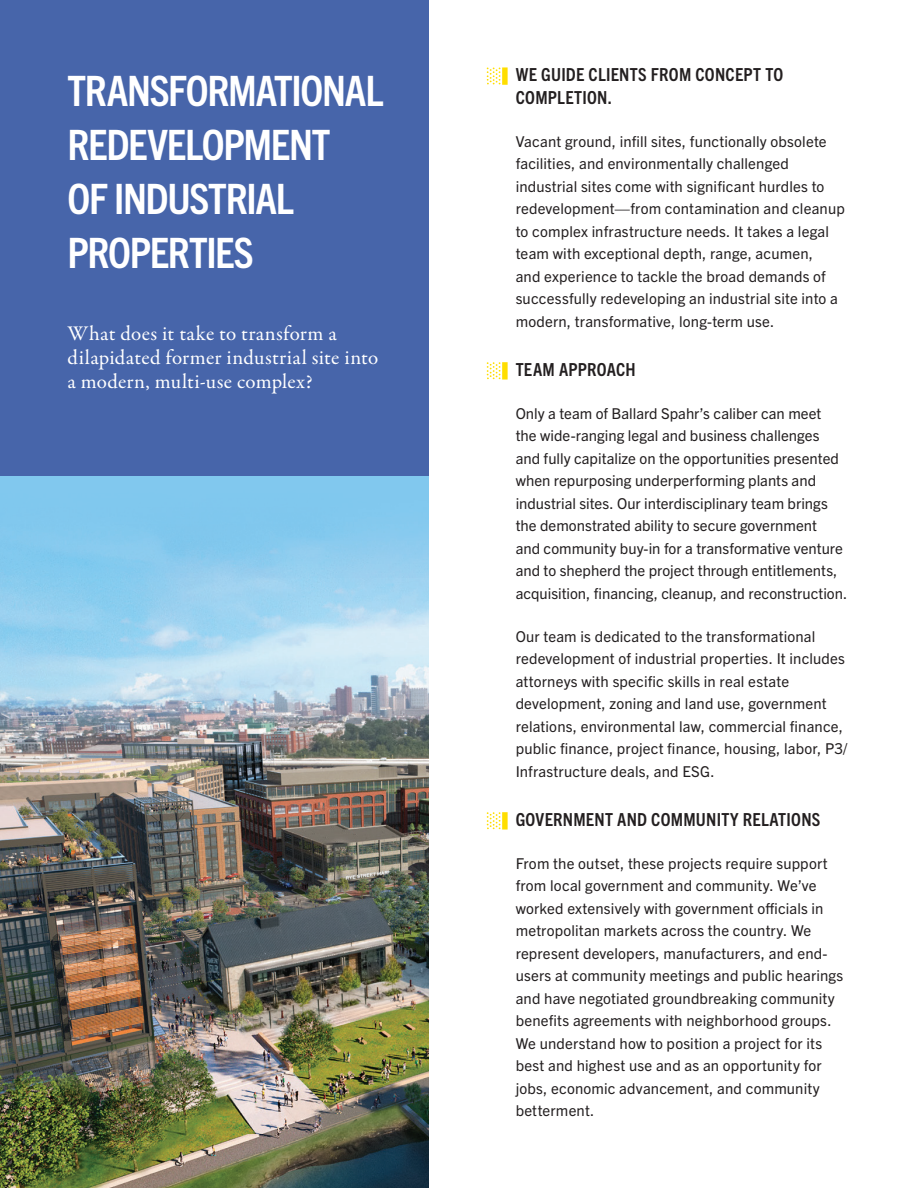
<style>
.page{position:relative;width:918px;height:1188px;background:#fff}
.page>*{position:absolute;margin:0;border:0;box-sizing:border-box;transform-origin:0 0}
.t1{font:54px "Ballard Dot Graphic";color:#ffde00}
.BLOCK_TITLE{font:700 condensed 42px/54px "Trade Gothic Next LT Pro";letter-spacing:-.03em;color:#fff}
.INTRO{font:21px/24px "Garamond Premr Pro";letter-spacing:.015em;color:#fff}
.t2{font:700 condensed 18px/22.5px "Trade Gothic Next LT Pro";letter-spacing:.015em;color:#231f20}
.BODY_COPY{font:15px/22.5px "Trade Gothic Next LT Pro";letter-spacing:.01em;color:#231f20}
.BODY_COPY__COLUMN{font:15px/22.5px "Trade Gothic Next LT Pro";letter-spacing:.005em;color:#231f20}
</style>
<div class="page">
<img style="left:0;top:475px;width:429px;height:713px">
<div style="left:0;top:0;width:429px;height:475px;background:#4765aa"></div>
<p class="BLOCK_TITLE" style="left:68px;top:62px;width:318px">TRANSFORMATIONAL<br>REDEVELOPMENT<br>OF INDUSTRIAL<br>PROPERTIES</p>
<p class="INTRO" style="left:68px;top:322px;width:312px">What does it take to transform a dilapidated former industrial site into a modern, multi-use complex?</p>
<p class="t1" style="left:484px;top:42px;width:28px">•</p>
<p class="t2" style="left:516px;top:63px;width:269px">WE GUIDE CLIENTS FROM CONCEPT TO<br>COMPLETION.</p>
<p class="t1" style="left:484px;top:336px;width:28px">•</p>
<p class="BODY_COPY" style="left:516px;top:129px;width:331px">Vacant ground, infill sites, functionally obsolete facilities, and environmentally challenged industrial sites come with significant hurdles to redevelopment—from contamination and cleanup to complex infrastructure needs. It takes a legal team with exceptional depth, range, acumen,<br>and experience to tackle the broad demands of successfully redeveloping an industrial site into a modern, transformative, long-term use.</p>
<p class="t2" style="left:516px;top:357px;width:122px">TEAM APPROACH</p>
<p class="t1" style="left:484px;top:786px;width:28px">•</p>
<p class="BODY_COPY__COLUMN" style="left:516px;top:401px;width:333px">Only a team of Ballard Spahr’s caliber can meet<br>the wide-ranging legal and business challenges and fully capitalize on the opportunities presented when repurposing underperforming plants and industrial sites. Our interdisciplinary team brings the demonstrated ability to secure government<br>and community buy-in for a transformative venture and to shepherd the project through entitlements, acquisition, financing, cleanup, and reconstruction.</p>
<p class="BODY_COPY__COLUMN" style="left:516px;top:624px;width:333px">Our team is dedicated to the transformational redevelopment of industrial properties. It includes attorneys with specific skills in real estate development, zoning and land use, government relations, environmental law, commercial finance, public finance, project finance, housing, labor, P3/ Infrastructure deals, and ESG.</p>
<p class="t2" style="left:516px;top:807px;width:306px">GOVERNMENT AND COMMUNITY RELATIONS</p>
<p class="BODY_COPY" style="left:516px;top:851px;width:329px">From the outset, these projects require support from local government and community. We’ve worked extensively with government officials in metropolitan markets across the country. We represent developers, manufacturers, and end&shy;users at community meetings and public hearings and have negotiated groundbreaking community benefits agreements with neighborhood groups.<br>We understand how to position a project for its best and highest use and as an opportunity for jobs, economic advancement, and community betterment.</p>
</div>
